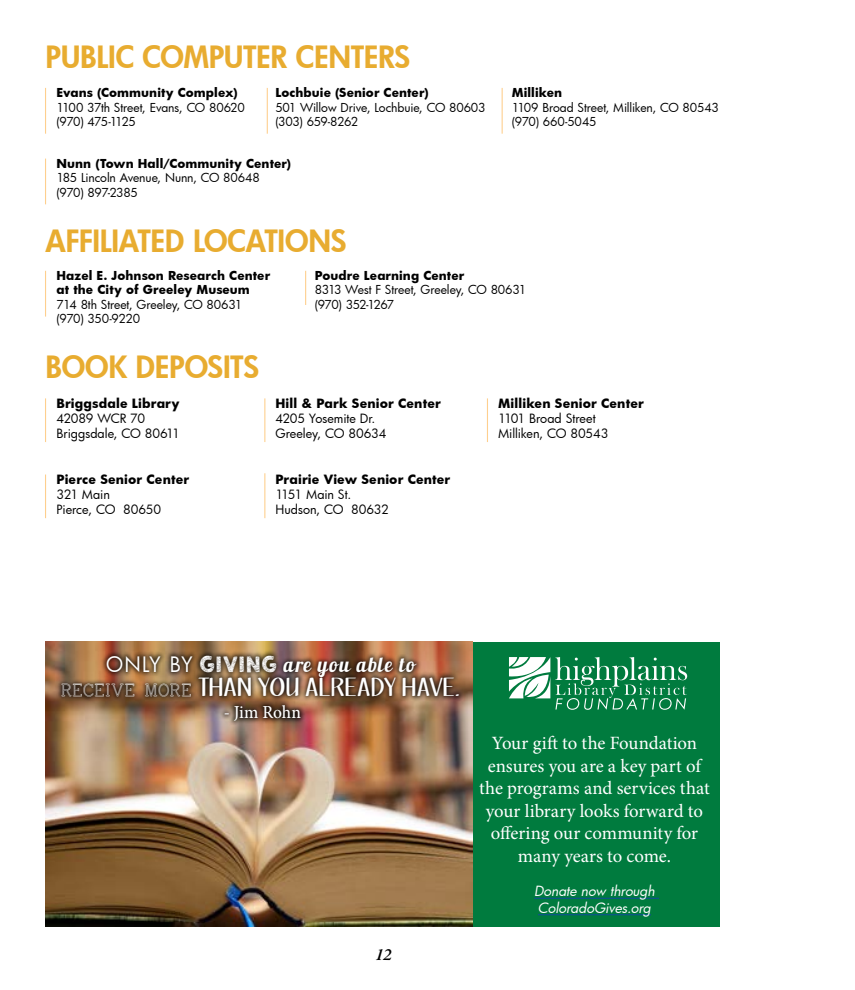
<style>
.page{position:relative;width:855px;height:990px;background:#fff}
.page>*{position:absolute;margin:0;border:0;box-sizing:border-box;transform-origin:0 0}
.t1{font:800 30px "Futura";letter-spacing:-.01em;color:#e8ac30}
.t2{font:20.75px "KG This Is Not Goodbye";letter-spacing:.065em;color:#fff;scale:.95 1}
.t3{font:20.75px "Lobster 1.3";letter-spacing:.08em;color:#fff;scale:.95 1}
.t4{font:18.75px/22.5px "Minion Pro";letter-spacing:-.005em;color:#fff;text-align:center}
.t5{font:500 18.38px "Minion Pro";letter-spacing:-.01em;color:#fff;scale:.95 1}
.t6{font:italic 600 17.5px "Garamond Premr Pro";color:#000}
.t7{font:italic 13.75px/16.5px "Futura";letter-spacing:-.005em;color:#fff}
.t8{font:12.5px/15px "Futura";letter-spacing:-.005em;color:#000}
.t9{font:700 12.5px "Futura";letter-spacing:.01em;color:#000}
.t10{font:12px/14.5px "Futura";letter-spacing:-.015em;color:#000}
.t11{font:700 12px/14.5px "Futura";letter-spacing:.005em;color:#000}
.s1{font-family:"Futura"}
.s2{font-family:"KG Broken Vessels Sketch"}
.s3{font-family:"Charrington Outer"}
</style>
<div class="page">
<hr style="left:45px;top:271px;width:1px;height:46px;background:#fecf8e">
<hr style="left:45px;top:398px;width:1px;height:44px;background:#fecf8e">
<hr style="left:45px;top:475px;width:1px;height:43px;background:#fecf8e">
<hr style="left:264px;top:398px;width:1px;height:44px;background:#fecf8e">
<hr style="left:264px;top:473px;width:1px;height:45px;background:#fecf8e">
<hr style="left:487px;top:398px;width:1px;height:44px;background:#fecf8e">
<hr style="left:305px;top:271px;width:1px;height:34px;background:#fecf8e">
<hr style="left:45px;top:88px;width:1px;height:46px;background:#fecf8e">
<hr style="left:267px;top:88px;width:1px;height:46px;background:#fecf8e">
<hr style="left:502px;top:88px;width:1px;height:46px;background:#fecf8e">
<hr style="left:45px;top:159px;width:1px;height:45px;background:#fecf8e">
<div style="left:469px;top:642px;width:251px;height:285px;background:#007b3e"></div>
<img style="left:45px;top:642px;width:427px;height:285px">
<div style="left:56px;top:650px;width:409px;height:76px;background:#000;opacity:.75"></div>
<hr style="left:534px;top:898px;width:125px;height:1px;background:#114a9f">
<hr style="left:538px;top:914px;width:113px;height:1px;background:#114a9f">
<svg style="left:509px;top:657px;width:178px;height:53px"></svg>
<h1 class="t1" style="left:46px;top:36px;width:366px">PUBLIC COMPUTER CENTERS</h1>
<p class="t11" style="left:57px;top:85px;width:183px">Evans (Community Complex)</p>
<p class="t10" style="left:57px;top:100px;width:190px">1100 37th Street, Evans, CO 80620 (970) 475-1125</p>
<p class="t11" style="left:275px;top:85px;width:155px">Lochbuie (Senior Center)</p>
<p class="t10" style="left:275px;top:100px;width:212px">501 Willow Drive, Lochbuie, CO 80603 (303) 659-8262</p>
<p class="t11" style="left:57px;top:156px;width:236px">Nunn (Town Hall/Community Center)</p>
<p class="t10" style="left:57px;top:170px;width:205px">185 Lincoln Avenue, Nunn, CO 80648 (970) 897-2385</p>
<h1 class="t1" style="left:46px;top:221px;width:303px">AFFILIATED LOCATIONS</h1>
<p class="t11" style="left:512px;top:85px;width:52px">Milliken</p>
<p class="t10" style="left:512px;top:100px;width:209px">1109 Broad Street, Milliken, CO 80543 (970) 660-5045</p>
<p class="t11" style="left:57px;top:268px;width:215px">Hazel E. Johnson Research Center at the City of Greeley Museum</p>
<p class="t10" style="left:57px;top:297px;width:187px">714 8th Street, Greeley, CO 80631 (970) 350-9220</p>
<p class="t11" style="left:315px;top:268px;width:151px">Poudre Learning Center</p>
<p class="t10" style="left:315px;top:283px;width:213px">8313 West F Street, Greeley, CO 80631 (970) 352-1267</p>
<h1 class="t1" style="left:46px;top:347px;width:215px">BOOK DEPOSITS</h1>
<p class="t9" style="left:57px;top:394px;width:125px">Briggsdale Library</p>
<p class="t8" style="left:57px;top:411px;width:125px">42089 WCR 70<br>Briggsdale, CO 80611</p>
<p class="t9" style="left:57px;top:470px;width:134px">Pierce Senior Center</p>
<p class="t8" style="left:57px;top:487px;width:106px">321 Main<br>Pierce, CO 80650</p>
<p class="t9" style="left:275px;top:395px;width:167px">Hill &amp; Park Senior Center</p>
<p class="t8" style="left:275px;top:411px;width:113px">4205 Yosemite Dr.<br>Greeley, CO 80634</p>
<p class="t9" style="left:275px;top:471px;width:176px">Prairie View Senior Center</p>
<p class="t8" style="left:275px;top:487px;width:115px">1151 Main St.<br>Hudson, CO 80632</p>
<p class="t9" style="left:498px;top:395px;width:147px">Milliken Senior Center</p>
<p class="t8" style="left:498px;top:411px;width:112px">1101 Broad Street<br>Milliken, CO 80543</p>
<h2 class="t3" style="left:106px;top:651px;width:326px"><span class="s1">ONLY BY</span> <span class="s2">GIVING</span> are you able to</h2>
<h2 class="t2" style="left:61px;top:672px;width:421px"><span class="s3">RECEIVE MORE</span> THAN YOU ALREADY HAVE.</h2>
<h3 class="t5" style="left:224px;top:700px;width:83px">- Jim Rohn</h3>
<h3 class="t6" style="left:375px;top:943px;width:18px">12</h3>
<h3 class="t4" style="left:479px;top:732px;width:232px">Your gift to the Foundation ensures you are a key part of the programs and services that your library looks forward to offering our community for many years to come.</h3>
<p class="t7" style="left:534px;top:883px;width:122px">Donate now through<br>ColoradoGives.org</p>
</div>
